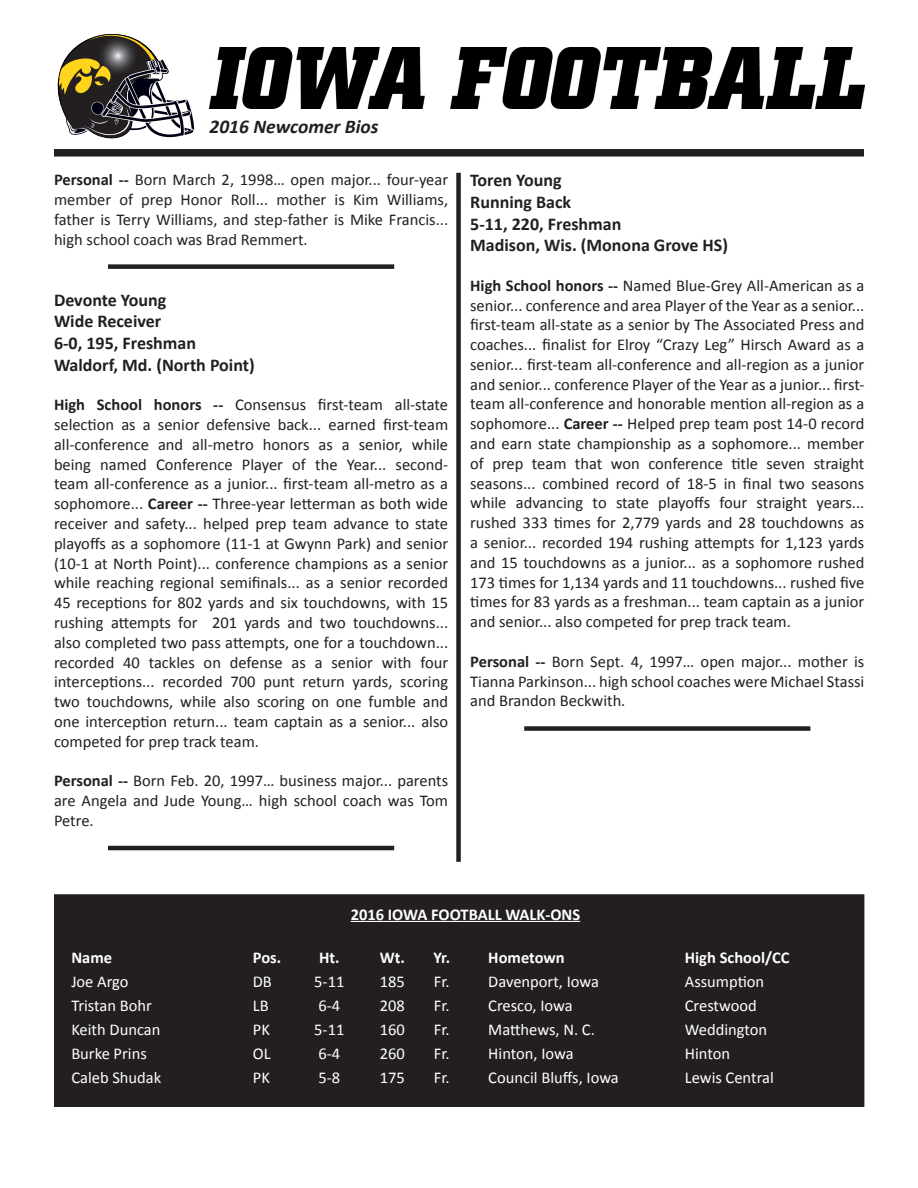
<style>
.page{position:relative;width:918px;height:1188px;background:#fff}
.page>*{position:absolute;margin:0;border:0;box-sizing:border-box;transform-origin:0 0}
.t1{font:italic 700 19.5px "Calibri";color:#231f20}
.Roster{font:700 18px "Calibri";color:#231f20}
.Roster-2{font:16.5px/19.8px "Calibri";color:#231f20;text-align:justify}
.Roster-3{font:16.5px "Calibri";color:#fff}
.Roster-4{font:700 16.5px "Calibri";color:#fff}
.Body_Text{font:700 16.5px "Calibri";color:#fff}
.s1{font-weight:700}
</style>
<div class="page">
<div style="left:55px;top:895px;width:809px;height:211px;background:#231f20"></div>
<div style="left:54px;top:894px;width:810px;height:213px;border:2px solid #231f20"></div>
<div style="left:456px;top:173px;width:5px;height:689px;background:#231f20"></div>
<svg style="left:57px;top:34px;width:138px;height:105px"></svg>
<img style="left:210px;top:48px;width:654px;height:60px">
<div style="left:54px;top:149px;width:810px;height:8px;background:#231f20"></div>
<div style="left:108px;top:264px;width:286px;height:5px;background:#231f20"></div>
<hr style="left:108px;top:846px;width:286px;height:4px;background:#231f20">
<div style="left:524px;top:726px;width:286px;height:5px;background:#231f20"></div>
<hr style="left:351px;top:921px;width:229px;height:1px;background:#fff">
<p class="t1" style="left:210px;top:115px;width:171px">2016 Newcomer Bios</p>
<p class="Roster-2" style="left:54px;top:170px;width:396px"><span class="s1">Personal --</span> Born March 2, 1998… open major... four-year member of prep Honor Roll... mother is Kim Williams, father is Terry Williams, and step-father is Mike Francis... high school coach was Brad Remmert.</p>
<p class="Roster" style="left:54px;top:288px;width:114px">Devonte Young</p>
<p class="Roster" style="left:54px;top:310px;width:109px">Wide Receiver</p>
<p class="Roster" style="left:54px;top:331px;width:144px">6-0, 195, Freshman</p>
<p class="Roster" style="left:54px;top:353px;width:202px">Waldorf, Md. (North Point)</p>
<p class="Roster-2" style="left:54px;top:395px;width:396px"><span class="s1">High School honors --</span> Consensus first-team all-state selection as a senior defensive back... earned first-team all-conference and all-metro honors as a senior, while being named Conference Player of the Year... second&shy;team all-conference as a junior... first-team all-metro as a sophomore... <span class="s1">Career --</span> Three-year letterman as both wide receiver and safety... helped prep team advance to state playoffs as a sophomore (11-1 at Gwynn Park) and senior (10-1 at North Point)... conference champions as a senior while reaching regional semifinals... as a senior recorded 45 receptions for 802 yards and six touchdowns, with 15 rushing attempts for 201 yards and two touchdowns... also completed two pass attempts, one for a touchdown... recorded 40 tackles on defense as a senior with four interceptions... recorded 700 punt return yards, scoring two touchdowns, while also scoring on one fumble and one interception return... team captain as a senior... also competed for prep track team.</p>
<p class="Roster-2" style="left:54px;top:771px;width:396px"><span class="s1">Personal --</span> Born Feb. 20, 1997… business major... parents are Angela and Jude Young… high school coach was Tom Petre.</p>
<p class="Roster" style="left:470px;top:169px;width:93px">Toren Young</p>
<p class="Roster" style="left:470px;top:190px;width:102px">Running Back</p>
<p class="Roster" style="left:470px;top:212px;width:153px">5-11, 220, Freshman</p>
<p class="Roster" style="left:470px;top:234px;width:259px">Madison, Wis. (Monona Grove HS)</p>
<p class="Roster-2" style="left:470px;top:275px;width:396px"><span class="s1">High School honors --</span> Named Blue-Grey All-American as a senior... conference and area Player of the Year as a senior... first-team all-state as a senior by The Associated Press and coaches... finalist for Elroy “Crazy Leg” Hirsch Award as a senior... first-team all-conference and all-region as a junior and senior... conference Player of the Year as a junior... first&shy;team all-conference and honorable mention all-region as a sophomore... <span class="s1">Career --</span> Helped prep team post 14-0 record and earn state championship as a sophomore... member of prep team that won conference title seven straight seasons... combined record of 18-5 in final two seasons while advancing to state playoffs four straight years... rushed 333 times for 2,779 yards and 28 touchdowns as a senior... recorded 194 rushing attempts for 1,123 yards and 15 touchdowns as a junior... as a sophomore rushed 173 times for 1,134 yards and 11 touchdowns... rushed five times for 83 yards as a freshman... team captain as a junior and senior... also competed for prep track team.</p>
<p class="Roster-2" style="left:470px;top:652px;width:396px"><span class="s1">Personal --</span> Born Sept. 4, 1997… open major... mother is Tianna Parkinson... high school coaches were Michael Stassi and Brandon Beckwith.</p>
<p class="Body_Text" style="left:351px;top:904px;width:231px">2016 IOWA FOOTBALL WALK-ONS</p>
<p class="Roster-4" style="left:71px;top:947px;width:42px">Name</p>
<p class="Roster-4" style="left:253px;top:947px;width:30px">Pos.</p>
<p class="Roster-4" style="left:319px;top:947px;width:22px">Ht.</p>
<p class="Roster-4" style="left:380px;top:947px;width:72px">Wt. Yr.</p>
<p class="Roster-4" style="left:488px;top:947px;width:78px">Hometown</p>
<p class="Roster-4" style="left:685px;top:947px;width:106px">High School/CC</p>
<p class="Roster-3" style="left:71px;top:971px;width:59px">Joe Argo</p>
<p class="Roster-3" style="left:253px;top:971px;width:21px">DB</p>
<p class="Roster-3" style="left:314px;top:971px;width:32px">5-11</p>
<p class="Roster-3" style="left:380px;top:971px;width:27px">185</p>
<p class="Roster-3" style="left:434px;top:971px;width:167px">Fr. Davenport, Iowa</p>
<p class="Roster-3" style="left:685px;top:971px;width:81px">Assumption</p>
<p class="Roster-3" style="left:71px;top:995px;width:82px">Tristan Bohr</p>
<p class="Roster-3" style="left:253px;top:995px;width:17px">LB</p>
<p class="Roster-3" style="left:318px;top:995px;width:23px">6-4</p>
<p class="Roster-3" style="left:380px;top:995px;width:27px">208</p>
<p class="Roster-3" style="left:434px;top:995px;width:140px">Fr. Cresco, Iowa</p>
<p class="Roster-3" style="left:685px;top:995px;width:74px">Crestwood</p>
<p class="Roster-3" style="left:71px;top:1019px;width:91px">Keith Duncan</p>
<p class="Roster-3" style="left:253px;top:1019px;width:19px">PK</p>
<p class="Roster-3" style="left:314px;top:1019px;width:32px">5-11</p>
<p class="Roster-3" style="left:380px;top:1019px;width:27px">160</p>
<p class="Roster-3" style="left:434px;top:1019px;width:162px">Fr. Matthews, N. C.</p>
<p class="Roster-3" style="left:685px;top:1019px;width:84px">Weddington</p>
<p class="Roster-3" style="left:71px;top:1043px;width:77px">Burke Prins</p>
<p class="Roster-3" style="left:253px;top:1043px;width:19px">OL</p>
<p class="Roster-3" style="left:318px;top:1043px;width:23px">6-4</p>
<p class="Roster-3" style="left:380px;top:1043px;width:27px">260</p>
<p class="Roster-3" style="left:434px;top:1043px;width:141px">Fr. Hinton, Iowa</p>
<p class="Roster-3" style="left:685px;top:1043px;width:47px">Hinton</p>
<p class="Roster-3" style="left:71px;top:1067px;width:92px">Caleb Shudak</p>
<p class="Roster-3" style="left:253px;top:1067px;width:19px">PK</p>
<p class="Roster-3" style="left:318px;top:1067px;width:23px">5-8</p>
<p class="Roster-3" style="left:380px;top:1067px;width:27px">175</p>
<p class="Roster-3" style="left:434px;top:1067px;width:186px">Fr. Council Bluffs, Iowa</p>
<p class="Roster-3" style="left:685px;top:1067px;width:90px">Lewis Central</p>
</div>
